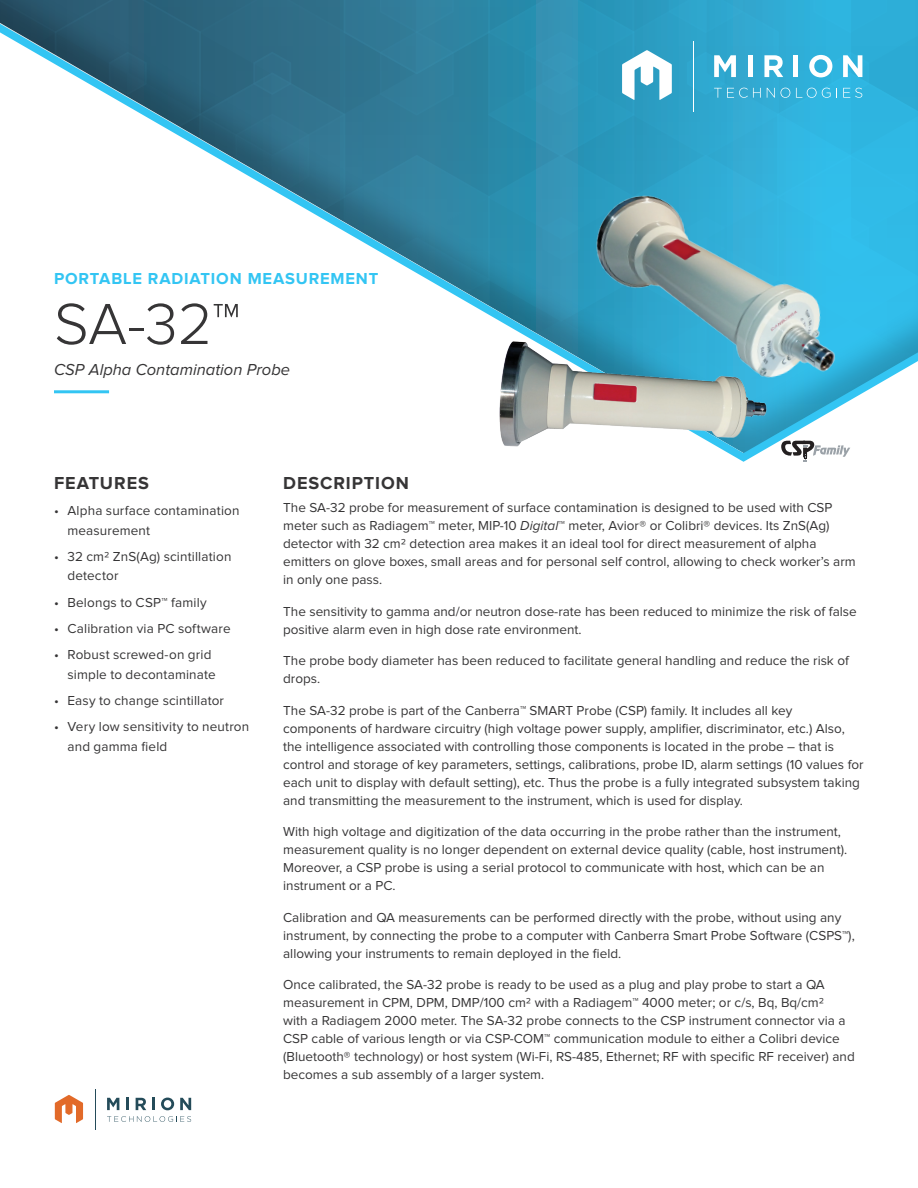
<style>
.page{position:relative;width:918px;height:1188px;background:#fff}
.page>*{position:absolute;margin:0;border:0;box-sizing:border-box;transform-origin:0 0}
.Main_Header{font:300 60px "Proxima Nova";color:#363536}
.Small_Header{font:700 18px "Proxima Nova";letter-spacing:.05em;color:#363536}
.Small_Header-2{font:700 16.5px "Proxima Nova";letter-spacing:.05em;color:#33c5f3}
.subheader{font:italic 16.5px "Proxima Nova";color:#363536}
.Body_Copy_Small{font:13.5px/18px "Proxima Nova";color:#363536}
.s1{font-style:italic}
</style>
<div class="page">
<hr style="left:95px;top:1090px;width:1px;height:40px;background:#244b59">
<svg style="left:107px;top:1116px;width:84px;height:6px"></svg>
<svg style="left:107px;top:1098px;width:12px;height:12px"></svg>
<svg style="left:126px;top:1098px;width:3px;height:12px"></svg>
<svg style="left:136px;top:1098px;width:10px;height:12px"></svg>
<svg style="left:152px;top:1098px;width:3px;height:12px"></svg>
<svg style="left:161px;top:1098px;width:13px;height:12px"></svg>
<svg style="left:180px;top:1098px;width:11px;height:12px"></svg>
<svg style="left:55px;top:1095px;width:28px;height:28px"></svg>
<svg style="left:0;top:0;width:918px;height:462px"></svg>
<p class="Small_Header-2" style="left:54px;top:271px;width:326px">PORTABLE RADIATION MEASUREMENT</p>
<p class="Main_Header" style="left:54px;top:297px;width:187px">SA-32™</p>
<p class="subheader" style="left:54px;top:362px;width:238px">CSP Alpha Contamination Probe</p>
<p class="Small_Header" style="left:54px;top:475px;width:97px">FEATURES</p>
<p class="Small_Header" style="left:283px;top:475px;width:127px">DESCRIPTION</p>
<p class="Body_Copy_Small" style="left:68px;top:501px;width:174px;line-height:19.5px;text-indent:-14px">• Alpha surface contamination measurement</p>
<p class="Body_Copy_Small" style="left:68px;top:547px;width:165px;line-height:19.5px;text-indent:-14px">• 32 cm2 ZnS(Ag) scintillation detector</p>
<p class="Body_Copy_Small" style="left:54px;top:594px;width:154px">• Belongs to CSP™ family</p>
<p class="Body_Copy_Small" style="left:54px;top:620px;width:178px">• Calibration via PC software</p>
<p class="Body_Copy_Small" style="left:68px;top:645px;width:150px;line-height:19.5px;text-indent:-14px">• Robust screwed-on grid simple to decontaminate</p>
<p class="Body_Copy_Small" style="left:54px;top:692px;width:172px">• Easy to change scintillator</p>
<p class="Body_Copy_Small" style="left:68px;top:717px;width:183px;line-height:19.5px;text-indent:-14px">• Very low sensitivity to neutron and gamma field</p>
<p class="Body_Copy_Small" style="left:283px;top:500px;width:574px">The SA-32 probe for measurement of surface contamination is designed to be used with CSP meter such as Radiagem™ meter, MIP-10 <span class="s1">Digital</span>™ meter, Avior® or Colibri® devices. Its ZnS(Ag) detector with 32 cm2 detection area makes it an ideal tool for direct measurement of alpha emitters on glove boxes, small areas and for personal self control, allowing to check worker’s arm in only one pass.</p>
<p class="Body_Copy_Small" style="left:283px;top:603px;width:575px">The sensitivity to gamma and/or neutron dose-rate has been reduced to minimize the risk of false positive alarm even in high dose rate environment.</p>
<p class="Body_Copy_Small" style="left:283px;top:653px;width:567px">The probe body diameter has been reduced to facilitate general handling and reduce the risk of drops.</p>
<p class="Body_Copy_Small" style="left:283px;top:702px;width:582px">The SA-32 probe is part of the Canberra™ SMART Probe (CSP) family. It includes all key components of hardware circuitry (high voltage power supply, amplifier, discriminator, etc.) Also, the intelligence associated with controlling those components is located in the probe – that is control and storage of key parameters, settings, calibrations, probe ID, alarm settings (10 values for each unit to display with default setting), etc. Thus the probe is a fully integrated subsystem taking and transmitting the measurement to the instrument, which is used for display.</p>
<p class="Body_Copy_Small" style="left:283px;top:824px;width:565px">With high voltage and digitization of the data occurring in the probe rather than the instrument, measurement quality is no longer dependent on external device quality (cable, host instrument).<br>Moreover, a CSP probe is using a serial protocol to communicate with host, which can be an instrument or a PC.</p>
<p class="Body_Copy_Small" style="left:283px;top:909px;width:573px">Calibration and QA measurements can be performed directly with the probe, without using any instrument, by connecting the probe to a computer with Canberra Smart Probe Software (CSPS™), allowing your instruments to remain deployed in the field.</p>
<p class="Body_Copy_Small" style="left:283px;top:977px;width:573px">Once calibrated, the SA-32 probe is ready to be used as a plug and play probe to start a QA measurement in CPM, DPM, DMP/100 cm2 with a Radiagem™ 4000 meter; or c/s, Bq, Bq/cm2<br>with a Radiagem 2000 meter. The SA-32 probe connects to the CSP instrument connector via a CSP cable of various length or via CSP-COM™ communication module to either a Colibri device (Bluetooth® technology) or host system (Wi-Fi, RS-485, Ethernet; RF with specific RF receiver) and becomes a sub assembly of a larger system.</p>
</div>
